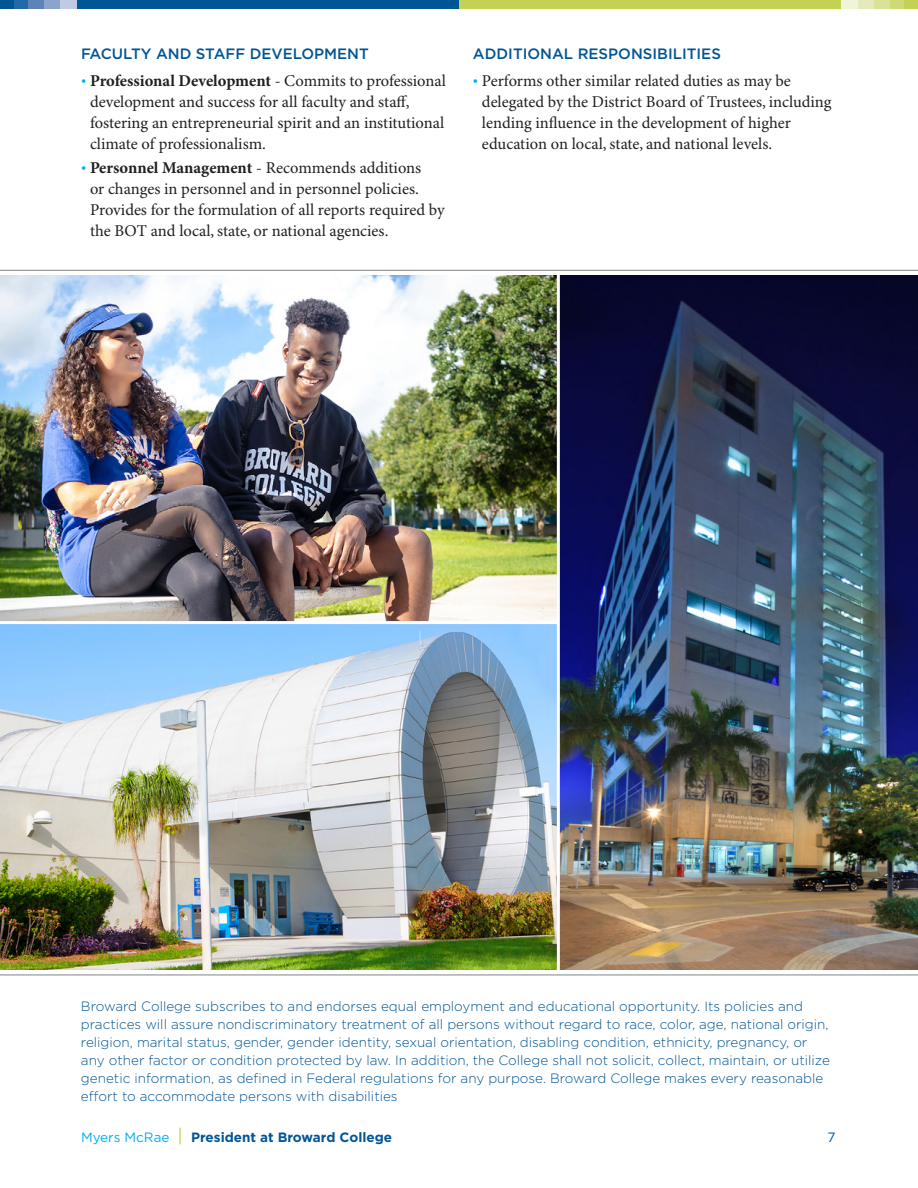
<style>
.page{position:relative;width:918px;height:1188px;background:#fff}
.page>*{position:absolute;margin:0;border:0;box-sizing:border-box;transform-origin:0 0}
.t1{font:16.5px/21px "Minion Pro";color:#231f20}
.t2{font:500 15px "Gotham";color:#005595}
.t3{font:300 13.5px/18px "Gotham";color:#005595}
.t4{font:700 13.5px "Gotham";color:#005595}
.t5{font:13.5px "Gotham";color:#005595}
.s1{font-size:13.5px;color:#00aeef}
.s2{font-weight:700}
.s3{font-weight:400;color:#00aeef}
.s4{font-weight:400;font-size:18px;color:#c3d253}
</style>
<div class="page">
<div style="left:0;top:0;width:783px;height:9px;background:#005595"></div>
<div style="left:14px;top:0;width:61px;height:9px;background:#216aa5"></div>
<div style="left:29px;top:0;width:16px;height:9px;background:#5c84b7"></div>
<div style="left:45px;top:0;width:16px;height:9px;background:#8ba4cc"></div>
<div style="left:61px;top:0;width:16px;height:9px;background:#bfcbe3"></div>
<div style="left:459px;top:0;width:459px;height:9px;background:#c3d253"></div>
<div style="left:843px;top:0;width:61px;height:9px;background:#cfda77"></div>
<div style="left:873px;top:0;width:16px;height:9px;background:#d9e297"></div>
<div style="left:857px;top:0;width:16px;height:9px;background:#e4eab9"></div>
<div style="left:841px;top:0;width:16px;height:9px;background:#f0f4da"></div>
<img style="left:0;top:276px;width:918px;height:693px">
<hr style="left:557px;top:273px;width:3px;height:699px;background:#fff">
<hr style="left:0;top:621px;width:558px;height:3px;background:#fff">
<p class="t2" style="left:81px;top:44px;width:289px">FACULTY AND STAFF DEVELOPMENT</p>
<p class="t1" style="left:90px;top:71px;width:357px;text-indent:-9px"><span class="s1">•</span> <span class="s2">Professional Development</span> - Commits to professional development and success for all faculty and staff, fostering an entrepreneurial spirit and an institutional climate of professionalism.</p>
<p class="t1" style="left:90px;top:158px;width:356px;text-indent:-9px"><span class="s1">•</span> <span class="s2">Personnel Management</span> - Recommends additions<br>or changes in personnel and in personnel policies.<br>Provides for the formulation of all reports required by the BOT and local, state, or national agencies.</p>
<p class="t2" style="left:473px;top:44px;width:249px">ADDITIONAL RESPONSIBILITIES</p>
<p class="t1" style="left:482px;top:71px;width:351px;text-indent:-9px"><span class="s1">•</span> Performs other similar related duties as may be delegated by the District Board of Trustees, including lending influence in the development of higher education on local, state, and national levels.</p>
<p class="t3" style="left:81px;top:997px;width:751px">Broward College subscribes to and endorses equal employment and educational opportunity. Its policies and practices will assure nondiscriminatory treatment of all persons without regard to race, color, age, national origin, religion, marital status, gender, gender identity, sexual orientation, disabling condition, ethnicity, pregnancy, or any other factor or condition protected by law. In addition, the College shall not solicit, collect, maintain, or utilize genetic information, as defined in Federal regulations for any purpose. Broward College makes every reasonable effort to accommodate persons with disabilities</p>
<p class="t4" style="left:81px;top:1128px;width:313px"><span class="s3">Myers McRae</span> <span class="s4">|</span> President at Broward College</p>
<p class="t5" style="left:827px;top:1128px;width:10px">7</p>
</div>
